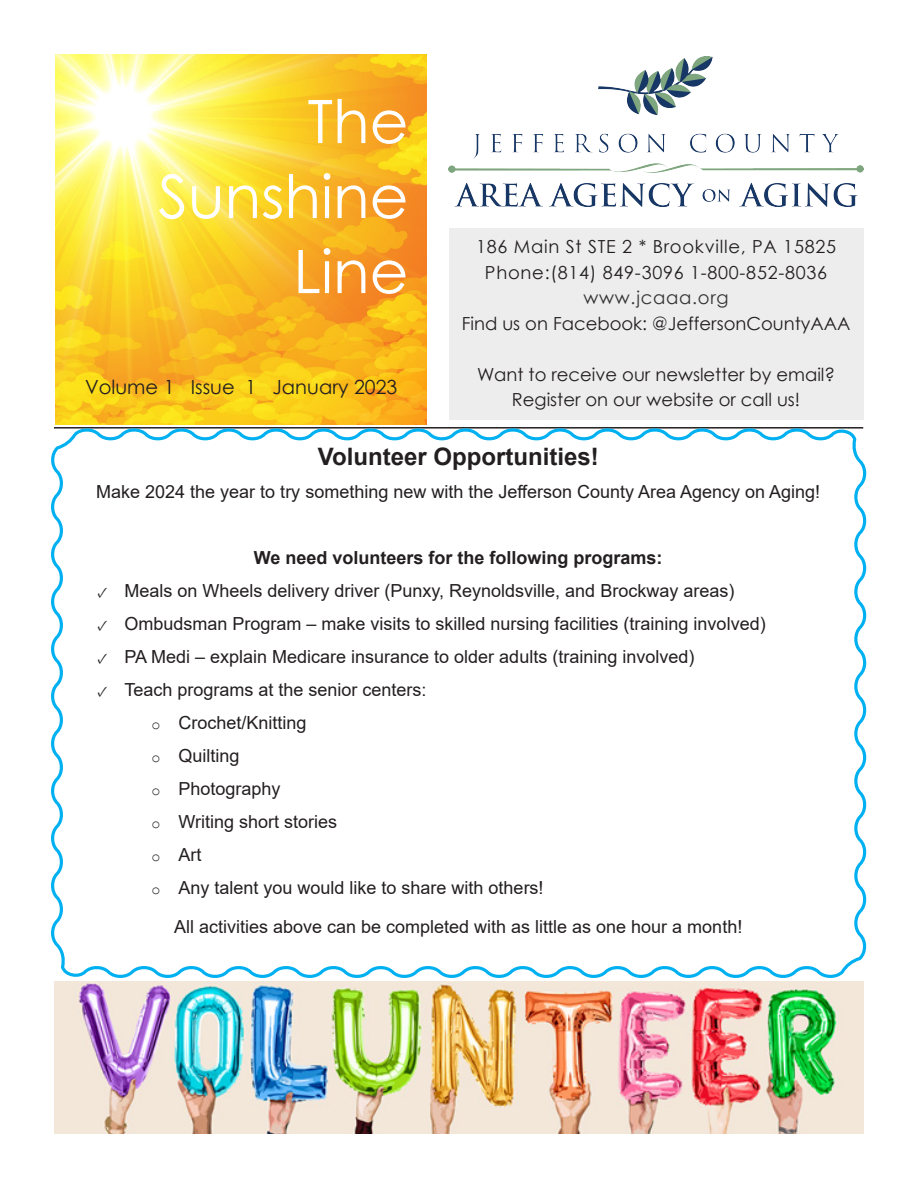
<style>
.page{position:relative;width:918px;height:1188px;background:#fff}
.page>*{position:absolute;margin:0;border:0;box-sizing:border-box;transform-origin:0 0}
.t1{font:60px "Century Gothic";color:#fff}
.t2{font:700 24px "Arial";color:#231f20}
.t3{font:19.5px "Century Gothic";color:#231f20}
.t4{font:18px "Arial";color:#231f20}
.t5{font:18px "Century Gothic";color:#231f20}
.t6{font:18px "Century Gothic";letter-spacing:.04em;color:#231f20}
.t7{font:700 18px "Arial";color:#231f20}
.t8{font:18px "Century Gothic";letter-spacing:.04em;color:#333}
.s1{font-family:"Minion Pro";font-size:15px}
.s2{font-family:"Courier New";font-size:15px}
</style>
<div class="page">
<img style="left:448px;top:56px;width:416px;height:151px">
<img style="left:56px;top:54px;width:370px;height:370px">
<div style="left:449px;top:229px;width:414px;height:191px;background:#ededed"></div>
<svg style="left:51px;top:424px;width:816px;height:558px"></svg>
<img style="left:54px;top:981px;width:809px;height:153px">
<p class="t1" style="left:307px;top:80px;width:103px">The</p>
<p class="t1" style="left:158px;top:155px;width:252px">Sunshine</p>
<p class="t1" style="left:293px;top:230px;width:117px">Line</p>
<p class="t6" style="left:476px;top:234px;width:361px">186 Main St STE 2 * Brookville, PA 15825</p>
<p class="t6" style="left:485px;top:259px;width:344px">Phone:(814) 849-3096 1-800-852-8036</p>
<p class="t8" style="left:584px;top:285px;width:146px">www.jcaaa.org</p>
<p class="t5" style="left:462px;top:310px;width:390px">Find us on Facebook: @JeffersonCountyAAA</p>
<p class="t5" style="left:477px;top:361px;width:360px">Want to receive our newsletter by email?</p>
<p class="t5" style="left:512px;top:387px;width:290px">Register on our website or call us!</p>
<p class="t2" style="left:318px;top:440px;width:282px">Volunteer Opportunities!</p>
<p class="t4" style="left:96px;top:480px;width:726px">Make 2024 the year to try something new with the Jefferson County Area Agency on Aging!</p>
<p class="t3" style="left:85px;top:373px;width:314px">Volume 1 Issue 1 January 2023</p>
<p class="t7" style="left:254px;top:545px;width:410px">We need volunteers for the following programs:</p>
<p class="t4" style="left:98px;top:579px;width:638px"><span class="s1">✓</span> Meals on Wheels delivery driver (Punxy, Reynoldsville, and Brockway areas)</p>
<p class="t4" style="left:98px;top:612px;width:670px"><span class="s1">✓</span> Ombudsman Program – make visits to skilled nursing facilities (training involved)</p>
<p class="t4" style="left:98px;top:645px;width:598px"><span class="s1">✓</span> PA Medi – explain Medicare insurance to older adults (training involved)</p>
<p class="t4" style="left:98px;top:678px;width:331px"><span class="s1">✓</span> Teach programs at the senior centers:</p>
<p class="t4" style="left:152px;top:711px;width:157px"><span class="s2">o</span> Crochet/Knitting</p>
<p class="t4" style="left:152px;top:744px;width:90px"><span class="s2">o</span> Quilting</p>
<p class="t4" style="left:152px;top:777px;width:131px"><span class="s2">o</span> Photography</p>
<p class="t4" style="left:152px;top:810px;width:187px"><span class="s2">o</span> Writing short stories</p>
<p class="t4" style="left:152px;top:843px;width:52px"><span class="s2">o</span> Art</p>
<p class="t4" style="left:152px;top:876px;width:394px"><span class="s2">o</span> Any talent you would like to share with others!</p>
<p class="t4" style="left:174px;top:915px;width:570px">All activities above can be completed with as little as one hour a month!</p>
</div>
